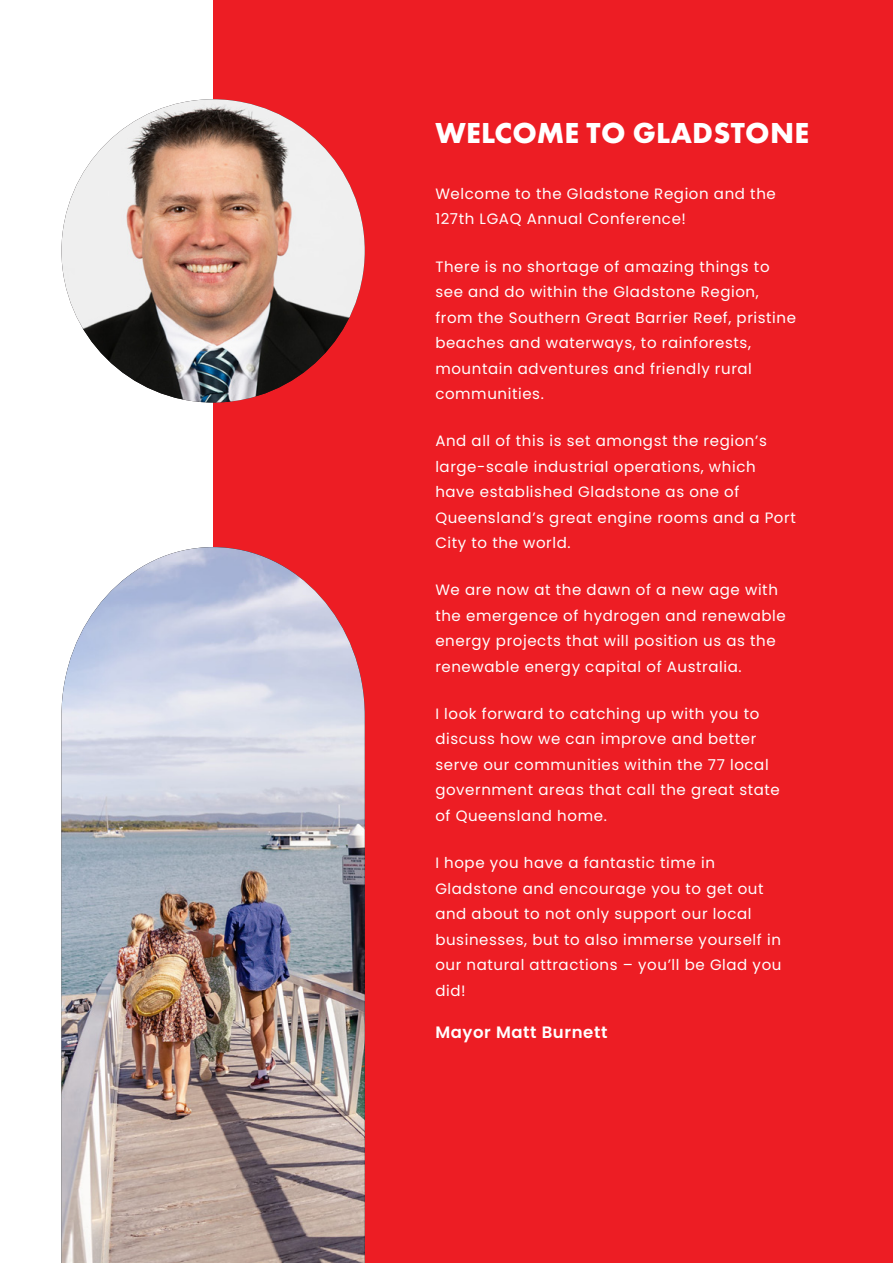
<style>
.page{position:relative;width:893px;height:1263px;background:#fff}
.page>*{position:absolute;margin:0;border:0;box-sizing:border-box;transform-origin:0 0}
.t1{font:700 30px "Futura PT";letter-spacing:.01em;color:#fff}
.t2{font:600 16.5px "Poppins";letter-spacing:.035em;color:#fff}
.t3{font:15px/25.5px "Poppins";letter-spacing:.04em;color:#fff}
</style>
<div class="page">
<div style="left:213px;top:0;width:680px;height:1263px;background:#ed1d24"></div>
<img style="left:62px;top:99px;width:303px;height:303px;border-radius:152px">
<img style="left:62px;top:547px;width:303px;height:716px">
<h1 class="t1" style="left:435px;top:114px;width:375px">WELCOME TO GLADSTONE</h1>
<p class="t3" style="left:435px;top:181px;width:342px">Welcome to the Gladstone Region and the<br>127th LGAQ Annual Conference!</p>
<p class="t3" style="left:435px;top:254px;width:362px">There is no shortage of amazing things to see and do within the Gladstone Region, from the Southern Great Barrier Reef, pristine beaches and waterways, to rainforests, mountain adventures and friendly rural communities.</p>
<p class="t3" style="left:435px;top:428px;width:362px">And all of this is set amongst the region’s large-scale industrial operations, which have established Gladstone as one of Queensland’s great engine rooms and a Port City to the world.</p>
<p class="t3" style="left:435px;top:577px;width:352px">We are now at the dawn of a new age with the emergence of hydrogen and renewable energy projects that will position us as the renewable energy capital of Australia.</p>
<p class="t3" style="left:435px;top:701px;width:346px">I look forward to catching up with you to discuss how we can improve and better serve our communities within the 77 local government areas that call the great state of Queensland home.</p>
<p class="t3" style="left:435px;top:850px;width:348px">I hope you have a fantastic time in Gladstone and encourage you to get out and about to not only support our local businesses, but to also immerse yourself in our natural attractions – you’ll be Glad you did!</p>
<p class="t2" style="left:435px;top:1023px;width:174px">Mayor Matt Burnett</p>
</div>
